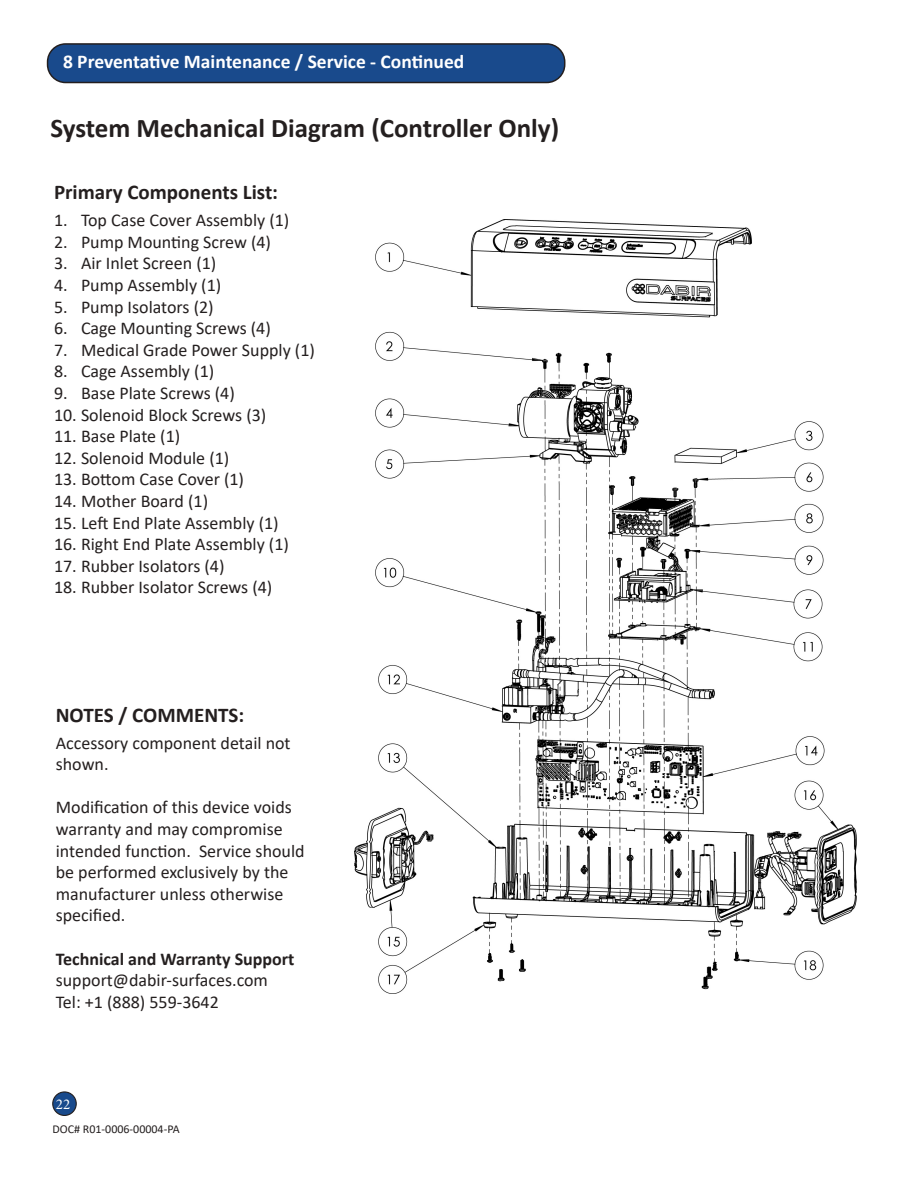
<style>
.page{position:relative;width:918px;height:1188px;background:#fff}
.page>*{position:absolute;margin:0;border:0;box-sizing:border-box;transform-origin:0 0}
.t1{font:700 27px "Calibri";color:#241f1f}
.t2{font:700 21px "Calibri";color:#241f1f}
.t3{font:700 19.5px "Calibri";color:#fff}
.t4{font:18px/21.6px "Calibri";color:#241f1f}
.t5{font:700 18px "Calibri";color:#241f1f}
.t6{font:15px "Minion Pro";color:#fff}
.t7{font:12px "Calibri";color:#241f1f}
</style>
<div class="page">
<div style="left:48px;top:44px;width:517px;height:39px;background:#194a8c;border-radius:18px"></div>
<div style="left:47px;top:43px;width:518px;height:40px;border:2px solid #241f1f;border-radius:18px"></div>
<img style="left:354px;top:220px;width:503px;height:773px">
<div style="left:53px;top:1092px;width:23px;height:23px;background:#194a8c;border-radius:50%"></div>
<div style="left:52px;top:1091px;width:25px;height:25px;border:1px solid #241f1f;border-radius:50%"></div>
<p class="t3" style="left:63px;top:48px;width:403px">8 Preventative Maintenance / Service - Continued</p>
<h1 class="t1" style="left:50px;top:109px;width:510px">System Mechanical Diagram (Controller Only)</h1>
<p class="t2" style="left:54px;top:177px;width:226px">Primary Components List:</p>
<p class="t4" style="left:54px;top:209px;width:237px">1. Top Case Cover Assembly (1)</p>
<p class="t4" style="left:54px;top:230px;width:219px">2. Pump Mounting Screw (4)</p>
<p class="t4" style="left:54px;top:252px;width:164px">3. Air Inlet Screen (1)</p>
<p class="t4" style="left:54px;top:274px;width:169px">4. Pump Assembly (1)</p>
<p class="t4" style="left:54px;top:295px;width:161px">5. Pump Isolators (2)</p>
<p class="t4" style="left:54px;top:317px;width:218px">6. Cage Mounting Screws (4)</p>
<p class="t4" style="left:54px;top:338px;width:262px">7. Medical Grade Power Supply (1)</p>
<p class="t4" style="left:54px;top:360px;width:162px">8. Cage Assembly (1)</p>
<p class="t4" style="left:54px;top:382px;width:182px">9. Base Plate Screws (4)</p>
<p class="t4" style="left:54px;top:403px;width:214px">10. Solenoid Block Screws (3)</p>
<p class="t4" style="left:54px;top:425px;width:128px">11. Base Plate (1)</p>
<p class="t4" style="left:54px;top:446px;width:177px">12. Solenoid Module (1)</p>
<p class="t4" style="left:54px;top:468px;width:192px">13. Bottom Case Cover (1)</p>
<p class="t4" style="left:54px;top:490px;width:156px">14. Mother Board (1)</p>
<p class="t4" style="left:54px;top:511px;width:226px">15. Left End Plate Assembly (1)</p>
<p class="t4" style="left:54px;top:533px;width:236px">16. Right End Plate Assembly (1)</p>
<p class="t4" style="left:54px;top:554px;width:172px">17. Rubber Isolators (4)</p>
<p class="t4" style="left:54px;top:576px;width:220px">18. Rubber Isolator Screws (4)</p>
<p class="t2" style="left:56px;top:700px;width:190px">NOTES / COMMENTS:</p>
<p class="t4" style="left:56px;top:731px;width:236px">Accessory component detail not shown.</p>
<p class="t4" style="left:56px;top:796px;width:250px">Modification of this device voids warranty and may compromise intended function. Service should be performed exclusively by the manufacturer unless otherwise specified.</p>
<p class="t5" style="left:56px;top:946px;width:240px">Technical and Warranty Support</p>
<p class="t4" style="left:56px;top:969px;width:214px">support@dabir-surfaces.com<br>Tel: +1 (888) 559-3642</p>
<p class="t6" style="left:56px;top:1094px;width:16px">22</p>
<p class="t7" style="left:52px;top:1121px;width:129px">DOC# R01-0006-00004-PA</p>
</div>
